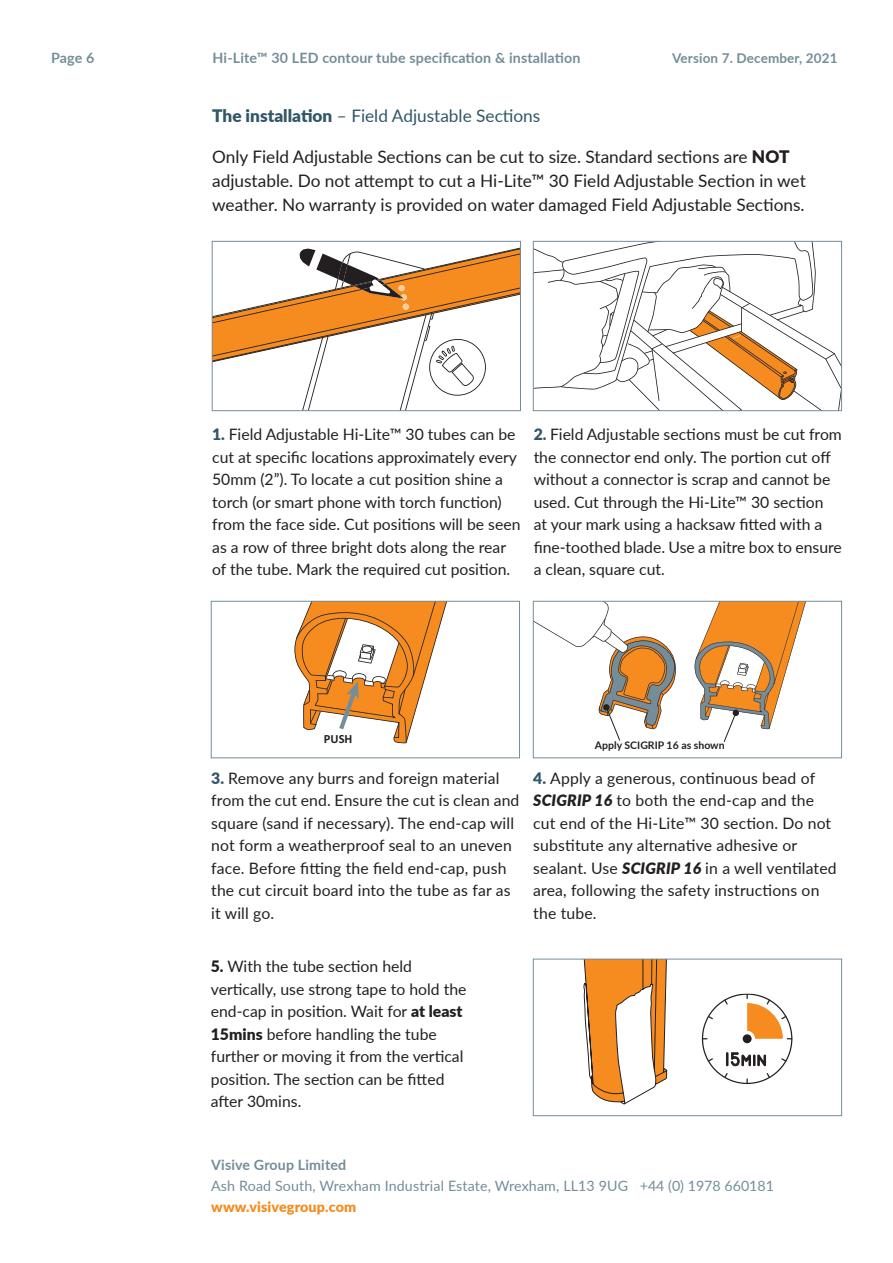
<style>
.page{position:relative;width:893px;height:1263px;background:#fff}
.page>*{position:absolute;margin:0;border:0;box-sizing:border-box;transform-origin:0 0}
.t1{font:17.25px/24px "Lato";color:#231f20}
.t2{font:17.25px "Lato";color:#305668}
.t3{font:15.75px/22.5px "Lato";color:#231f20}
.t4{font:14.25px/21px "Lato";letter-spacing:.01em;color:#748d99}
.t5{font:700 14.25px "Lato";letter-spacing:.01em;color:#748d99}
.t6{font:700 13.5px "Lato";letter-spacing:.01em;color:#748d99}
.t7{font:700 13.35px "Calibri";color:#231f20}
.t8{font:700 12.45px "Calibri";color:#231f20}
.t9{font:700 10.5px "Lato";color:#231f20}
.s1{font-weight:900}
.s2{font-weight:900;color:#305668}
.s3{font-weight:900;font-style:italic}
.s4{font-weight:900;color:#f68b1f}
</style>
<div class="page">
<svg style="left:214px;top:248px;width:305px;height:161px"></svg>
<div style="left:212px;top:241px;width:309px;height:170px;border:1px solid #748d99"></div>
<svg style="left:294px;top:603px;width:153px;height:140px"></svg>
<svg style="left:535px;top:243px;width:305px;height:166px"></svg>
<div style="left:533px;top:241px;width:309px;height:170px;border:1px solid #748d99"></div>
<div style="left:533px;top:601px;width:309px;height:157px;border:1px solid #748d99"></div>
<div style="left:211px;top:601px;width:309px;height:157px;border:1px solid #748d99"></div>
<svg style="left:694px;top:601px;width:125px;height:141px"></svg>
<svg style="left:533px;top:601px;width:144px;height:140px"></svg>
<svg style="left:583px;top:961px;width:85px;height:143px"></svg>
<div style="left:533px;top:959px;width:309px;height:157px;border:1px solid #748d99"></div>
<svg style="left:701px;top:993px;width:92px;height:91px"></svg>
<p class="t5" style="left:51px;top:47px;width:45px">Page 6</p>
<p class="t5" style="left:213px;top:47px;width:369px">Hi-Lite™ 30 LED contour tube specification &amp; installation</p>
<p class="t6" style="left:672px;top:48px;width:167px">Version 7. December, 2021</p>
<p class="t2" style="left:212px;top:103px;width:330px"><span class="s1">The installation</span> – Field Adjustable Sections</p>
<p class="t1" style="left:212px;top:144px;width:595px">Only Field Adjustable Sections can be cut to size. Standard sections are <span class="s1">NOT </span>adjustable. Do not attempt to cut a Hi-Lite™ 30 Field Adjustable Section in wet weather. No warranty is provided on water damaged Field Adjustable Sections.</p>
<p class="t3" style="left:212px;top:422px;width:310px"><span class="s2">1.</span> Field Adjustable Hi-Lite™ 30 tubes can be cut at specific locations approximately every 50mm (2”). To locate a cut position shine a torch (or smart phone with torch function) from the face side. Cut positions will be seen as a row of three bright dots along the rear of the tube. Mark the required cut position.</p>
<p class="t3" style="left:534px;top:422px;width:310px"><span class="s2">2.</span> Field Adjustable sections must be cut from the connector end only. The portion cut off without a connector is scrap and cannot be used. Cut through the Hi-Lite™ 30 section<br>at your mark using a hacksaw fitted with a fine-toothed blade. Use a mitre box to ensure a clean, square cut.</p>
<p class="t8" style="left:324px;top:730px;width:30px">PUSH</p>
<p class="t7" style="left:318px;top:734px;width:32px">PUSH</p>
<p class="t9" style="left:595px;top:738px;width:131px">Apply SCIGRIP 16 as shown</p>
<p class="t3" style="left:211px;top:766px;width:310px"><span class="s2">3.</span> Remove any burrs and foreign material from the cut end. Ensure the cut is clean and square (sand if necessary). The end-cap will not form a weatherproof seal to an uneven face. Before fitting the field end-cap, push the cut circuit board into the tube as far as it will go.</p>
<p class="t3" style="left:533px;top:766px;width:305px"><span class="s2">4.</span> Apply a generous, continuous bead of <span class="s3">SCIGRIP 16</span> to both the end-cap and the cut end of the Hi-Lite™ 30 section. Do not substitute any alternative adhesive or sealant. Use <span class="s3">SCIGRIP 16</span> in a well ventilated area, following the safety instructions on the tube.</p>
<p class="t3" style="left:211px;top:954px;width:257px"><span class="s1">5.</span> With the tube section held vertically, use strong tape to hold the end-cap in position. Wait for <span class="s1">at least<br>15mins</span> before handling the tube further or moving it from the vertical position. The section can be fitted after 30mins.</p>
<p class="t5" style="left:211px;top:1154px;width:137px">Visive Group Limited</p>
<p class="t4" style="left:211px;top:1174px;width:564px">Ash Road South, Wrexham Industrial Estate, Wrexham, LL13 9UG +44 (0) 1978 660181 <span class="s4">www.visivegroup.com</span></p>
</div>
